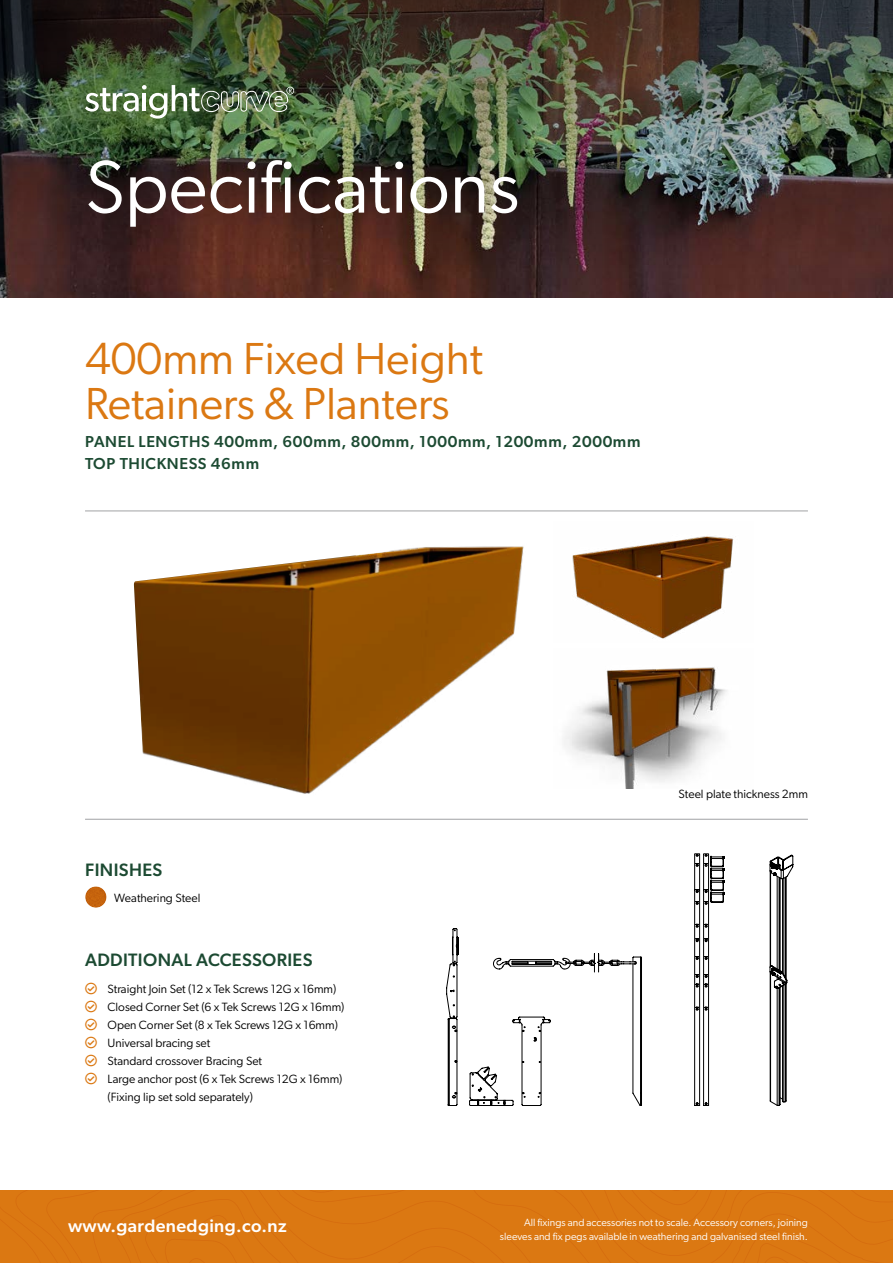
<style>
.page{position:relative;width:893px;height:1263px;background:#fff}
.page>*{position:absolute;margin:0;border:0;box-sizing:border-box;transform-origin:0 0}
.t1{font:75px "Gibson";color:#fff}
.t2{font:45px/45px "Gibson";color:#db7812}
.t3{font:500 18px "Gibson";letter-spacing:.02em;color:#1c4a32}
.t4{font:500 18px "Gibson";letter-spacing:.02em;color:#fff}
.t5{font:500 15.9px/21.9px "Gibson";letter-spacing:.04em;color:#1c4a32}
.t6{font:12px/18px "Gibson";color:#000}
.t7{font:10.5px/13.5px "Gibson";color:#fff;text-align:right}
</style>
<div class="page">
<img style="left:0;top:285px;width:893px;height:13px">
<img style="left:0;top:0;width:893px;height:285px">
<div style="left:0;top:1191px;width:893px;height:72px;background:#db7812"></div>
<img style="left:85px;top:85px;width:209px;height:34px">
<hr style="left:85px;top:511px;width:723px;height:1px;background:#a1a2a5">
<hr style="left:85px;top:819px;width:723px;height:1px;background:#a1a2a5">
<svg style="left:694px;top:853px;width:31px;height:253px"></svg>
<svg style="left:770px;top:855px;width:23px;height:251px"></svg>
<svg style="left:446px;top:928px;width:196px;height:178px"></svg>
<img style="left:572px;top:536px;width:162px;height:103px">
<img style="left:564px;top:667px;width:163px;height:121px">
<img style="left:134px;top:546px;width:390px;height:248px">
<div style="left:73px;top:875px;width:47px;height:33px;background:#a15b0a;opacity:.4"></div>
<h1 class="t1" style="left:85px;top:142px;width:436px">Specifications</h1>
<h2 class="t2" style="left:85px;top:335px;width:400px">400mm Fixed Height<br>Retainers &amp; Planters</h2>
<h3 class="t5" style="left:85px;top:430px;width:557px">PANEL LENGTHS 400mm, 600mm, 800mm, 1000mm, 1200mm, 2000mm<br>TOP THICKNESS 46mm</h3>
<h3 class="t3" style="left:85px;top:859px;width:79px">FINISHES</h3>
<p class="t6" style="left:114px;top:888px;width:88px">Weathering Steel</p>
<h3 class="t3" style="left:85px;top:949px;width:229px">ADDITIONAL ACCESSORIES</h3>
<p class="t6" style="left:108px;top:979px;width:238px">Straight Join Set (12 x Tek Screws 12G x 16mm)<br>Closed Corner Set (6 x Tek Screws 12G x 16mm)<br>Open Corner Set (8 x Tek Screws 12G x 16mm)<br>Universal bracing set<br>Standard crossover Bracing Set<br>Large anchor post (6 x Tek Screws 12G x 16mm) (Fixing lip set sold separately)</p>
<p class="t6" style="left:679px;top:784px;width:131px">Steel plate thickness 2mm</p>
<h3 class="t4" style="left:68px;top:1215px;width:220px">www.gardenedging.co.nz</h3>
<p class="t7" style="left:500px;top:1216px;width:309px">All fixings and accessories not to scale. Accessory corners, joining sleeves and fix pegs available in weathering and galvanised steel finish.</p>
</div>
